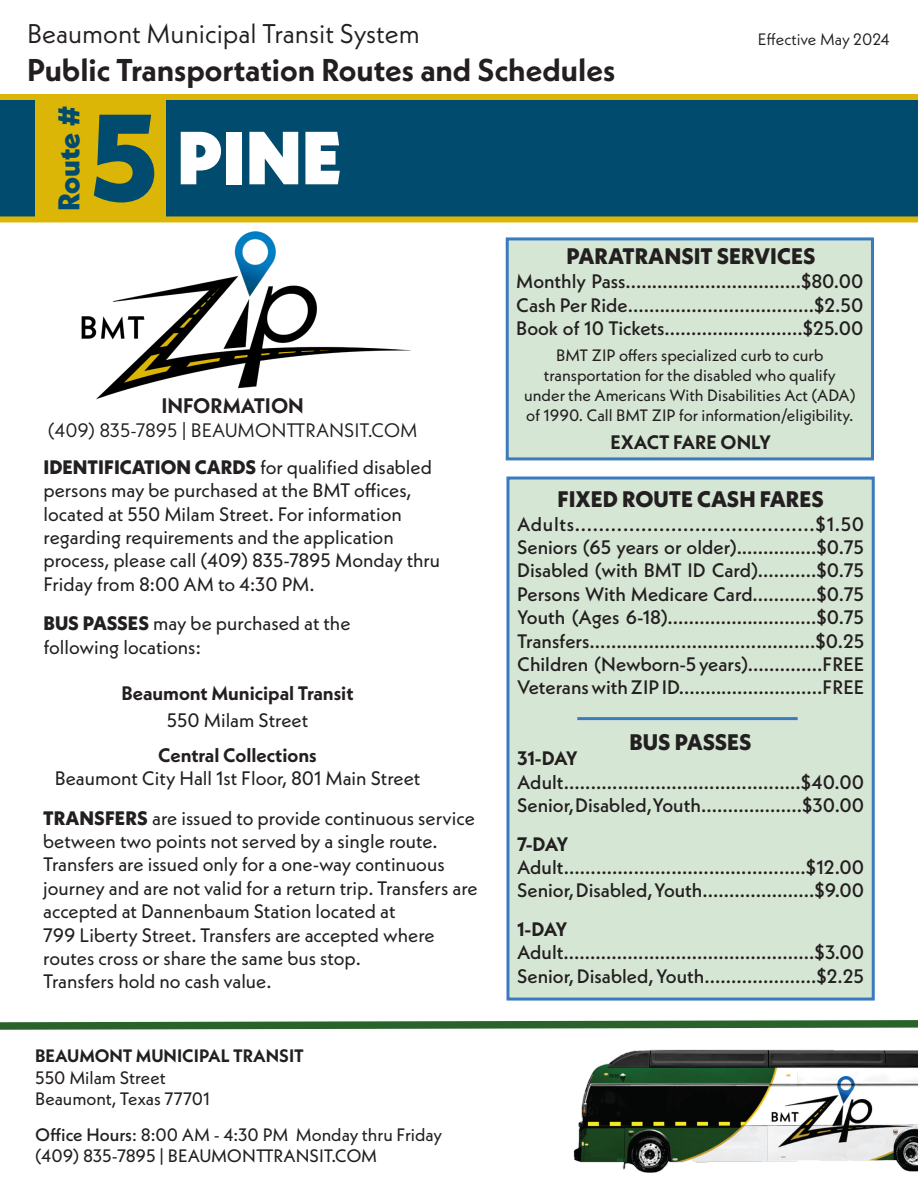
<style>
.page{position:relative;width:918px;height:1188px;background:#fff}
.page>*{position:absolute;margin:0;border:0;box-sizing:border-box;transform-origin:0 0}
.t1{font:800 123px "Neue Kabel";color:#004b6e}
.t2{font:900 75px "Neue Kabel";color:#fff}
.t3{font:700 31.5px "Neue Kabel";color:#231f20}
.t4{font:800 30px "Neue Kabel";color:#004b6e}
.t5{font:27px "Neue Kabel";color:#231f20}
.t6{font:800 22.5px "Neue Kabel";color:#231f20}
.t7{font:700 21px "Neue Kabel";color:#231f20}
.t8{font:500 19.5px "Neue Kabel";color:#231f20}
.t9{font:19.5px/23.4px "Neue Kabel";color:#231f20}
.t10{font:700 19.5px "Neue Kabel";color:#231f20}
.t11{font:500 19.5px "Neue Kabel";letter-spacing:.035em;color:#231f20}
.t12{font:19.5px "Neue Kabel";color:#231f20}
.t13{font:18px "Neue Kabel";color:#231f20}
.t14{font:700 18px "Neue Kabel";color:#231f20}
.t15{font:16.5px/19.8px "Neue Kabel";color:#231f20}
.t16{font:16.5px "Neue Kabel";color:#231f20}
.s1{font-weight:800}
.s2{font-weight:500}
</style>
<div class="page">
<svg style="left:0;top:94px;width:918px;height:128px;background:#145464"></svg>
<div style="left:36px;top:95px;width:130px;height:127px;background:#dcb606"></div>
<img style="left:573px;top:1049px;width:345px;height:123px">
<svg style="left:0;top:1020px;width:918px;height:10px"></svg>
<img style="left:81px;top:231px;width:329px;height:169px">
<div style="left:506px;top:237px;width:368px;height:223px;background:#d6e6d4;border:3px solid #3a7bbe"></div>
<div style="left:506px;top:477px;width:369px;height:524px;background:#d6e6d4;border:3px solid #3a7bbe"></div>
<hr style="left:577px;top:717px;width:221px;height:3px;background:#3a7bbe">
<p class="t5" style="left:27px;top:17px;width:394px">Beaumont Municipal Transit System</p>
<p class="t3" style="left:27px;top:50px;width:590px">Public Transportation Routes and Schedules</p>
<p class="t4" style="left:50px;top:211px;width:107px;rotate:-90deg">Route #</p>
<p class="t1" style="left:89px;top:80px;width:71px">5</p>
<p class="t2" style="left:177px;top:111px;width:166px">PINE</p>
<p class="t16" style="left:758px;top:28px;width:133px">Effective May 2024</p>
<p class="t7" style="left:161px;top:393px;width:144px">INFORMATION</p>
<p class="t12" style="left:48px;top:417px;width:371px">(409) 835-7895 | BEAUMONTTRANSIT.COM</p>
<p class="t9" style="left:44px;top:455px;width:390px"><span class="s1">IDENTIFICATION CARDS</span> for qualified disabled</p>
<p class="t9" style="left:44px;top:479px;width:370px">persons may be purchased at the BMT offices,</p>
<p class="t9" style="left:44px;top:502px;width:360px">located at 550 Milam Street. For information</p>
<p class="t9" style="left:44px;top:525px;width:352px">regarding requirements and the application</p>
<p class="t9" style="left:44px;top:549px;width:398px">process, please call (409) 835-7895 Monday thru<br>Friday from 8:00 AM to 4:30 PM.</p>
<p class="t9" style="left:44px;top:611px;width:309px"><span class="s1">BUS PASSES</span> may be purchased at the</p>
<p class="t9" style="left:44px;top:635px;width:159px">following locations:</p>
<p class="t10" style="left:121px;top:681px;width:234px">Beaumont Municipal Transit</p>
<p class="t9" style="left:167px;top:709px;width:143px">550 Milam Street</p>
<p class="t10" style="left:158px;top:743px;width:160px">Central Collections</p>
<p class="t9" style="left:55px;top:767px;width:367px">Beaumont City Hall 1st Floor, 801 Main Street</p>
<p class="t9" style="left:43px;top:806px;width:433px"><span class="s1">TRANSFERS</span> are issued to provide continuous service between two points not served by a single route.</p>
<p class="t9" style="left:43px;top:853px;width:436px">Transfers are issued only for a one-way continuous journey and are not valid for a return trip. Transfers are accepted at Dannenbaum Station located at</p>
<p class="t9" style="left:43px;top:923px;width:393px">799 Liberty Street. Transfers are accepted where</p>
<p class="t9" style="left:43px;top:946px;width:319px">routes cross or share the same bus stop.</p>
<p class="t9" style="left:43px;top:970px;width:230px">Transfers hold no cash value.</p>
<p class="t14" style="left:35px;top:1044px;width:270px">BEAUMONT MUNICIPAL TRANSIT</p>
<p class="t13" style="left:35px;top:1066px;width:132px">550 Milam Street</p>
<p class="t13" style="left:35px;top:1088px;width:176px">Beaumont, Texas 77701</p>
<p class="t13" style="left:35px;top:1124px;width:409px"><span class="s2">Office Hours</span>: 8:00 AM - 4:30 PM Monday thru Friday</p>
<p class="t13" style="left:35px;top:1145px;width:344px">(409) 835-7895 | BEAUMONTTRANSIT.COM</p>
<p class="t6" style="left:567px;top:242px;width:251px">PARATRANSIT SERVICES</p>
<p class="t8" style="left:516px;top:269px;width:349px">Monthly Pass.................................$80.00</p>
<p class="t8" style="left:516px;top:293px;width:349px">Cash Per Ride...................................$2.50</p>
<p class="t8" style="left:516px;top:316px;width:349px">Book of 10 Tickets..........................$25.00</p>
<p class="t15" style="left:556px;top:345px;width:269px">BMT ZIP offers specialized curb to curb</p>
<p class="t15" style="left:544px;top:365px;width:294px">transportation for the disabled who qualify</p>
<p class="t15" style="left:524px;top:385px;width:333px">under the Americans With Disabilities Act (ADA) of 1990. Call BMT ZIP for information/eligibility.</p>
<p class="t10" style="left:610px;top:430px;width:162px">EXACT FARE ONLY</p>
<p class="t6" style="left:557px;top:485px;width:268px">FIXED ROUTE CASH FARES</p>
<p class="t11" style="left:517px;top:511px;width:349px">Adults........................................$1.50</p>
<p class="t8" style="left:517px;top:535px;width:349px">Seniors (65 years or older)...............$0.75</p>
<p class="t8" style="left:517px;top:558px;width:349px">Disabled (with BMT ID Card)...........$0.75</p>
<p class="t8" style="left:517px;top:582px;width:349px">Persons With Medicare Card............$0.75</p>
<p class="t8" style="left:517px;top:605px;width:349px">Youth (Ages 6-18)............................$0.75</p>
<p class="t8" style="left:517px;top:628px;width:349px">Transfers..........................................$0.25</p>
<p class="t8" style="left:517px;top:652px;width:349px">Children (Newborn-5 years)..............FREE</p>
<p class="t8" style="left:517px;top:675px;width:349px">Veterans with ZIP ID...........................FREE</p>
<p class="t6" style="left:630px;top:728px;width:123px">BUS PASSES</p>
<p class="t10" style="left:517px;top:746px;width:62px">31-DAY</p>
<p class="t8" style="left:517px;top:769px;width:349px">Adult............................................$40.00</p>
<p class="t8" style="left:517px;top:793px;width:349px">Senior, Disabled, Youth...................$30.00</p>
<p class="t10" style="left:517px;top:831px;width:53px">7-DAY</p>
<p class="t8" style="left:517px;top:855px;width:349px">Adult.............................................$12.00</p>
<p class="t8" style="left:517px;top:878px;width:349px">Senior, Disabled, Youth.....................$9.00</p>
<p class="t10" style="left:517px;top:917px;width:52px">1-DAY</p>
<p class="t8" style="left:517px;top:940px;width:349px">Adult...............................................$3.00</p>
<p class="t8" style="left:517px;top:963px;width:349px">Senior, Disabled, Youth.....................$2.25</p>
</div>
